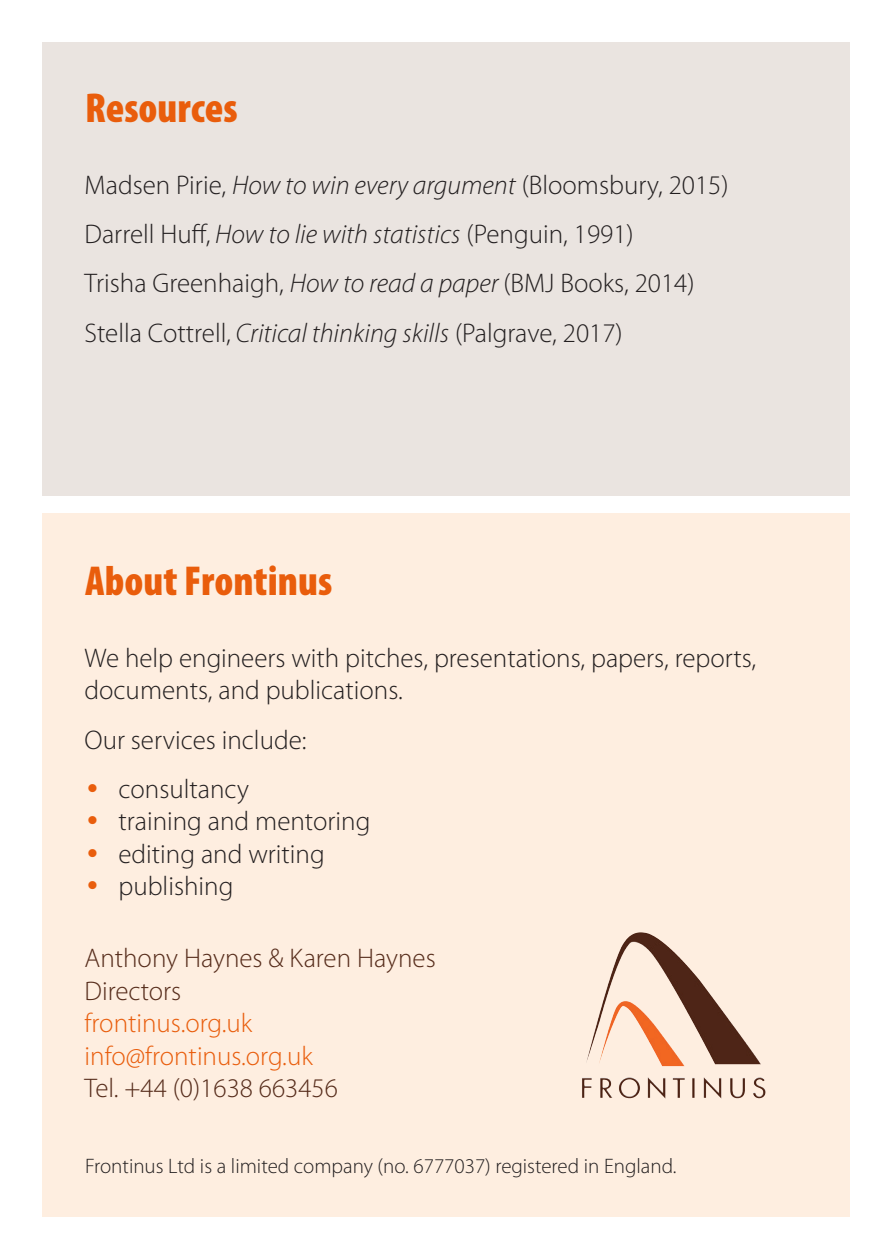
<style>
.page{position:relative;width:893px;height:1259px;background:#fff}
.page>*{position:absolute;margin:0;border:0;box-sizing:border-box;transform-origin:0 0}
.t1{font:900 condensed 42px "Myriad Pro";color:#e95d0c}
.t2{font:300 27px/32.4px "Myriad Pro";color:#231f20}
.t3{font:300 27px "Myriad Pro";color:#562c1b}
.t4{font:300 27px "Myriad Pro";color:#e95d0c}
.t5{font:300 21px "Myriad Pro";color:#231f20}
.s1{font-style:italic}
.s2{font-family:"Century Gothic";font-weight:700;color:#e95d0c}
</style>
<div class="page">
<div style="left:43px;top:43px;width:807px;height:453px;background:#eae4e0"></div>
<div style="left:43px;top:513px;width:807px;height:703px;background:#feeee0"></div>
<img style="left:613px;top:932px;width:26px;height:36px">
<p class="t1" style="left:85px;top:85px;width:154px">Resources</p>
<p class="t2" style="left:85px;top:169px;width:645px">Madsen Pirie, <span class="s1">How to win every argument</span> (Bloomsbury, 2015)</p>
<p class="t2" style="left:85px;top:218px;width:551px">Darrell Huff, <span class="s1">How to lie with statistics</span> (Penguin, 1991)</p>
<p class="t2" style="left:85px;top:268px;width:611px">Trisha Greenhaigh, <span class="s1">How to read a paper</span> (BMJ Books, 2014)</p>
<p class="t2" style="left:85px;top:317px;width:540px">Stella Cottrell, <span class="s1">Critical thinking skills</span> (Palgrave, 2017)</p>
<p class="t1" style="left:85px;top:558px;width:249px">About Frontinus</p>
<p class="t2" style="left:85px;top:642px;width:673px">We help engineers with pitches, presentations, papers, reports, documents, and publications.</p>
<p class="t2" style="left:85px;top:724px;width:223px">Our services include:</p>
<p class="t2" style="left:85px;top:773px;width:166px"><span class="s2">•</span> consultancy</p>
<p class="t2" style="left:85px;top:805px;width:287px"><span class="s2">•</span> training and mentoring</p>
<p class="t2" style="left:85px;top:838px;width:242px"><span class="s2">•</span> editing and writing</p>
<p class="t2" style="left:85px;top:870px;width:150px"><span class="s2">•</span> publishing</p>
<p class="t3" style="left:85px;top:943px;width:353px">Anthony Haynes &amp; Karen Haynes</p>
<p class="t3" style="left:85px;top:976px;width:98px">Directors</p>
<p class="t4" style="left:85px;top:1008px;width:169px">frontinus.org.uk</p>
<p class="t4" style="left:85px;top:1040px;width:230px">info@frontinus.org.uk</p>
<p class="t3" style="left:85px;top:1073px;width:255px">Tel. +44 (0)1638 663456</p>
<p class="t5" style="left:85px;top:1155px;width:593px">Frontinus Ltd is a limited company (no. 6777037) registered in England.</p>
</div>
